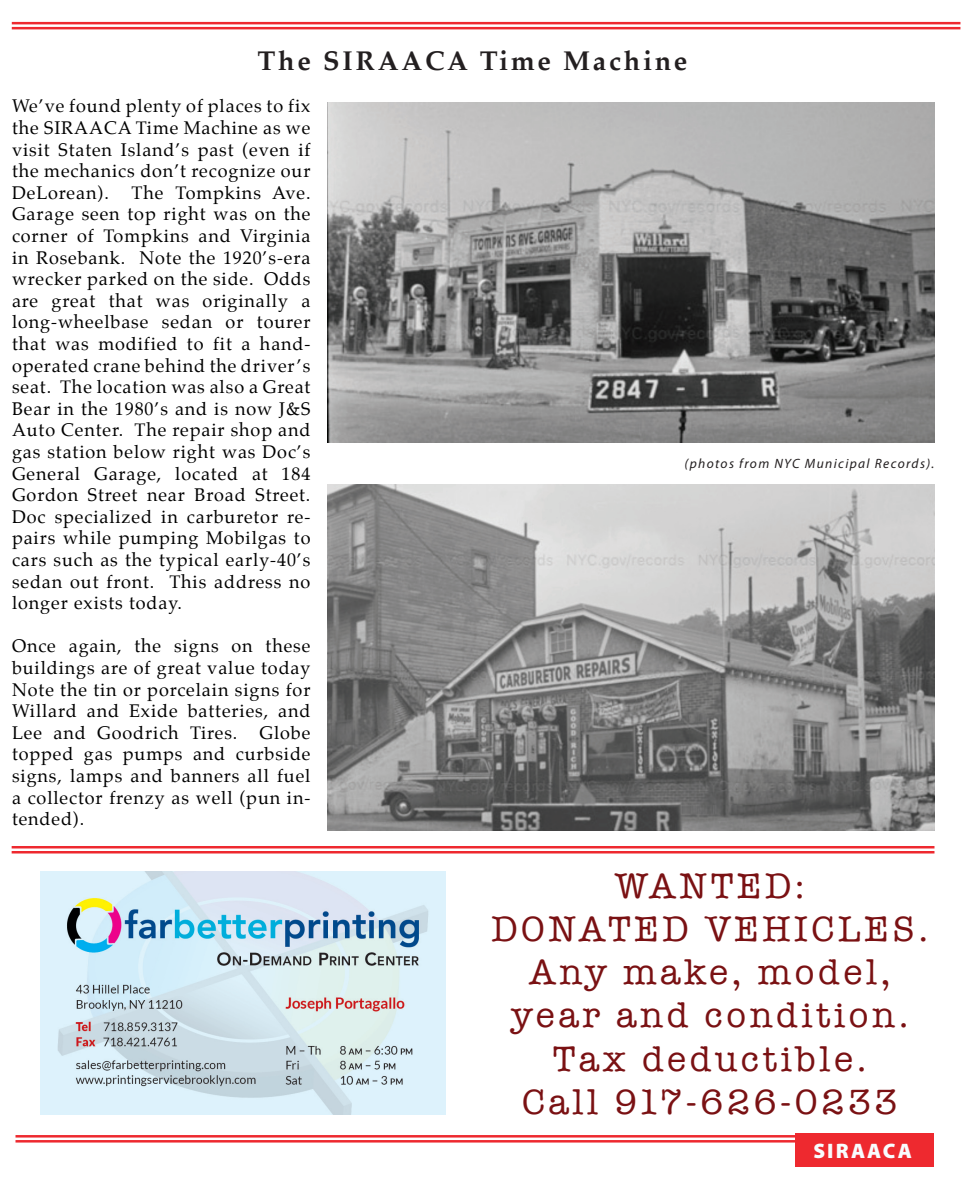
<style>
.page{position:relative;width:972px;height:1188px;background:#fff}
.page>*{position:absolute;margin:0;border:0;box-sizing:border-box;transform-origin:0 0}
.t1{font:36px/43.2px "American Typewriter";letter-spacing:.1em;color:#7a1113;text-align:center}
.t2{font:700 27px "Palatino";letter-spacing:.1em;color:#231f20}
.t3{font:900 21px "Myriad Pro";letter-spacing:.1em;color:#f9fcfe}
.t4{font:18px/21.6px "Palatino";letter-spacing:.05em;color:#000;text-align:justify}
.t5{font:italic 13.5px "Myriad Pro";letter-spacing:.1em;color:#231f20}
</style>
<div class="page">
<img style="left:40px;top:872px;width:406px;height:242px">
<img style="left:327px;top:102px;width:607px;height:340px">
<img style="left:327px;top:484px;width:607px;height:347px">
<hr style="left:12px;top:22px;width:948px;height:2px;background:#ee292f">
<hr style="left:12px;top:27px;width:948px;height:2px;background:#ee292f">
<hr style="left:16px;top:1135px;width:779px;height:3px;background:#ee292f">
<hr style="left:16px;top:1140px;width:779px;height:3px;background:#ee292f">
<div style="left:795px;top:1134px;width:139px;height:33px;background:#ee292f"></div>
<hr style="left:12px;top:846px;width:922px;height:2px;background:#ee292f">
<hr style="left:12px;top:851px;width:922px;height:3px;background:#ee292f">
<h2 class="t2" style="left:258px;top:38px;width:431px">The SIRAACA Time Machine</h2>
<p class="t4" style="left:12px;top:95px;width:300px">We’ve found plenty of places to fix the SIRAACA Time Machine as we visit Staten Island’s past (even if the mechanics don’t recognize our DeLorean).</p>
<p class="t4" style="left:12px;top:182px;width:300px;text-indent:120px">The Tompkins Ave.<br>Garage seen top right was on the corner of Tompkins and Virginia in Rosebank. Note the 1920’s-era wrecker parked on the side. Odds are great that was originally a long-wheelbase sedan or tourer that was modified to fit a hand&shy;operated crane behind the driver’s seat. The location was also a Great Bear in the 1980’s and is now J&amp;S Auto Center. The repair shop and gas station below right was Doc’s General Garage, located at 184<br>Gordon Street near Broad Street.<br>Doc specialized in carburetor re&shy;pairs while pumping Mobilgas to cars such as the typical early-40’s sedan out front. This address no longer exists today.</p>
<p class="t4" style="left:12px;top:635px;width:300px">Once again, the signs on these buildings are of great value today Note the tin or porcelain signs for Willard and Exide batteries, and Lee and Goodrich Tires. Globe topped gas pumps and curbside signs, lamps and banners all fuel a collector frenzy as well (pun in&shy;tended).</p>
<p class="t5" style="left:685px;top:455px;width:251px">(photos from NYC Municipal Records).</p>
<h1 class="t1" style="left:491px;top:863px;width:438px">WANTED:<br>DONATED VEHICLES.<br>Any make, model, year and condition.<br>Tax deductible.<br>Call 917-626-0233</h1>
<p class="t3" style="left:817px;top:1131px;width:100px">SIRAACA</p>
<p class="t3" style="left:813px;top:1137px;width:100px">SIRAACA</p>
</div>
